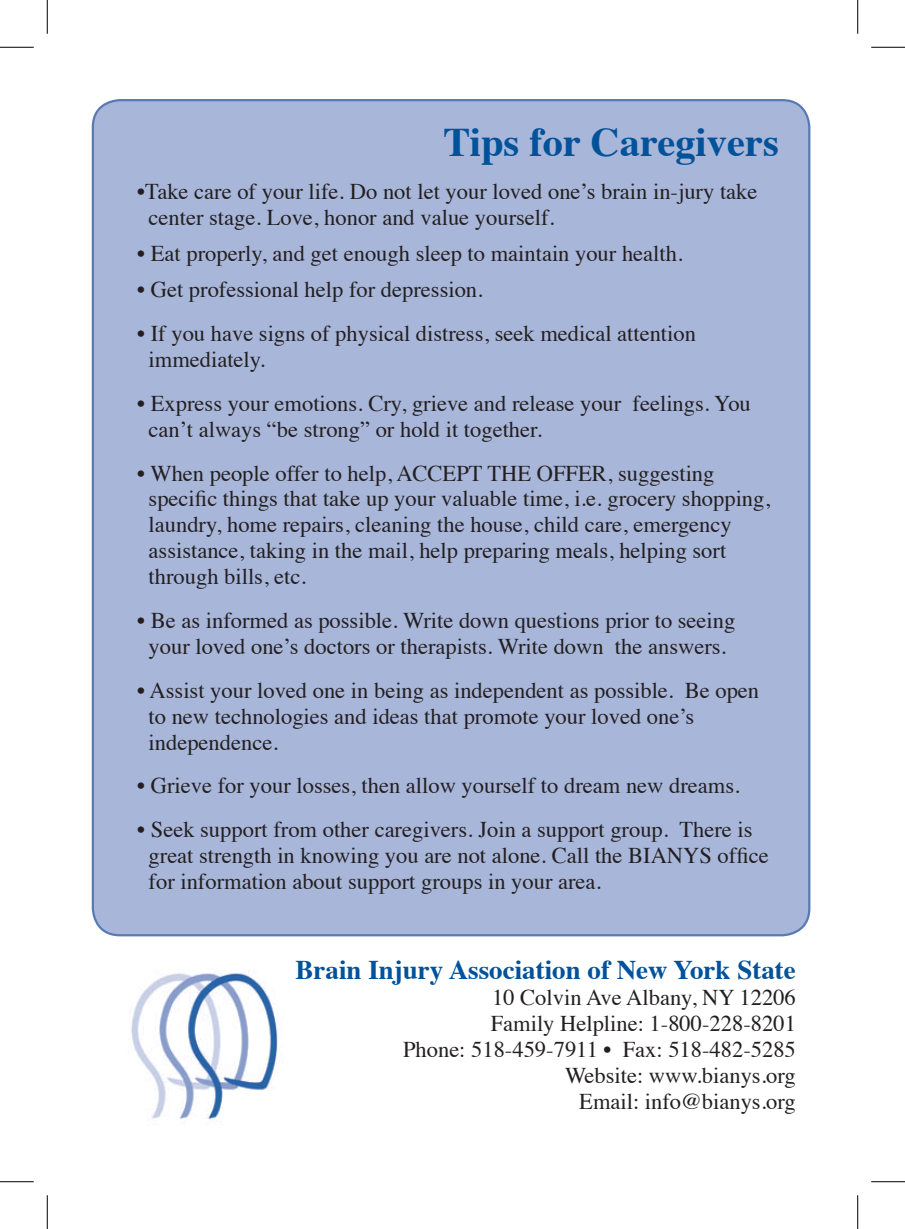
<style>
.page{position:relative;width:905px;height:1229px;background:#fff}
.page>*{position:absolute;margin:0;border:0;box-sizing:border-box;transform-origin:0 0}
.t1{font:700 40.5px "Times";color:#01529a}
.t2{font:700 27px "Times";color:#01529a}
.t3{font:22.5px/25.9px "Times";color:#231f20}
</style>
<div class="page">
<div style="left:93px;top:100px;width:716px;height:835px;background:#a8b6d9;border-radius:27px"></div>
<img style="left:131px;top:973px;width:147px;height:150px">
<hr style="left:0;top:47px;width:34px;height:1px;background:#000">
<hr style="left:871px;top:47px;width:33px;height:1px;background:#000">
<hr style="left:0;top:1181px;width:34px;height:1px;background:#000">
<hr style="left:871px;top:1181px;width:33px;height:1px;background:#000">
<hr style="left:47px;top:0;width:1px;height:34px;background:#000">
<hr style="left:47px;top:1195px;width:1px;height:33px;background:#000">
<hr style="left:857px;top:0;width:1px;height:34px;background:#000">
<hr style="left:857px;top:1195px;width:1px;height:33px;background:#000">
<h1 class="t1" style="left:443px;top:104px;width:337px">Tips for Caregivers</h1>
<p class="t3" style="left:148px;top:177px;width:610px;text-indent:-11px">•Take care of your life. Do not let your loved one’s brain in-jury take center stage. Love, honor and value yourself.</p>
<p class="t3" style="left:137px;top:239px;width:547px">• Eat properly, and get enough sleep to maintain your health.</p>
<p class="t3" style="left:137px;top:275px;width:347px">• Get professional help for depression.</p>
<p class="t3" style="left:148px;top:318px;width:549px;text-indent:-11px">• If you have signs of physical distress, seek medical attention immediately.</p>
<p class="t3" style="left:148px;top:388px;width:603px;text-indent:-11px">• Express your emotions. Cry, grieve and release your feelings. You can’t always “be strong” or hold it together.</p>
<p class="t3" style="left:148px;top:458px;width:623px;text-indent:-11px">• When people offer to help, ACCEPT THE OFFER, suggesting specific things that take up your valuable time, i.e. grocery shopping, laundry, home repairs, cleaning the house, child care, emergency assistance, taking in the mail, help preparing meals, helping sort through bills, etc.</p>
<p class="t3" style="left:137px;top:605px;width:599px;text-align:center">• Be as informed as possible. Write down questions prior to seeing your loved one’s doctors or therapists. Write down the answers.</p>
<p class="t3" style="left:148px;top:675px;width:612px;text-indent:-11px">• Assist your loved one in being as independent as possible. Be open to new technologies and ideas that promote your loved one’s independence.</p>
<p class="t3" style="left:137px;top:771px;width:604px">• Grieve for your losses, then allow yourself to dream new dreams.</p>
<p class="t3" style="left:148px;top:815px;width:621px;text-indent:-11px">• Seek support from other caregivers. Join a support group. There is great strength in knowing you are not alone. Call the BIANYS office for information about support groups in your area.</p>
<p class="t2" style="left:295px;top:944px;width:502px">Brain Injury Association of New York State</p>
<p class="t3" style="left:403px;top:982px;width:394px;text-align:right">10 Colvin Ave Albany, NY 12206<br>Family Helpline: 1-800-228-8201<br>Phone: 518-459-7911 • Fax: 518-482-5285<br>Website: www.bianys.org<br>Email: info@bianys.org</p>
</div>
